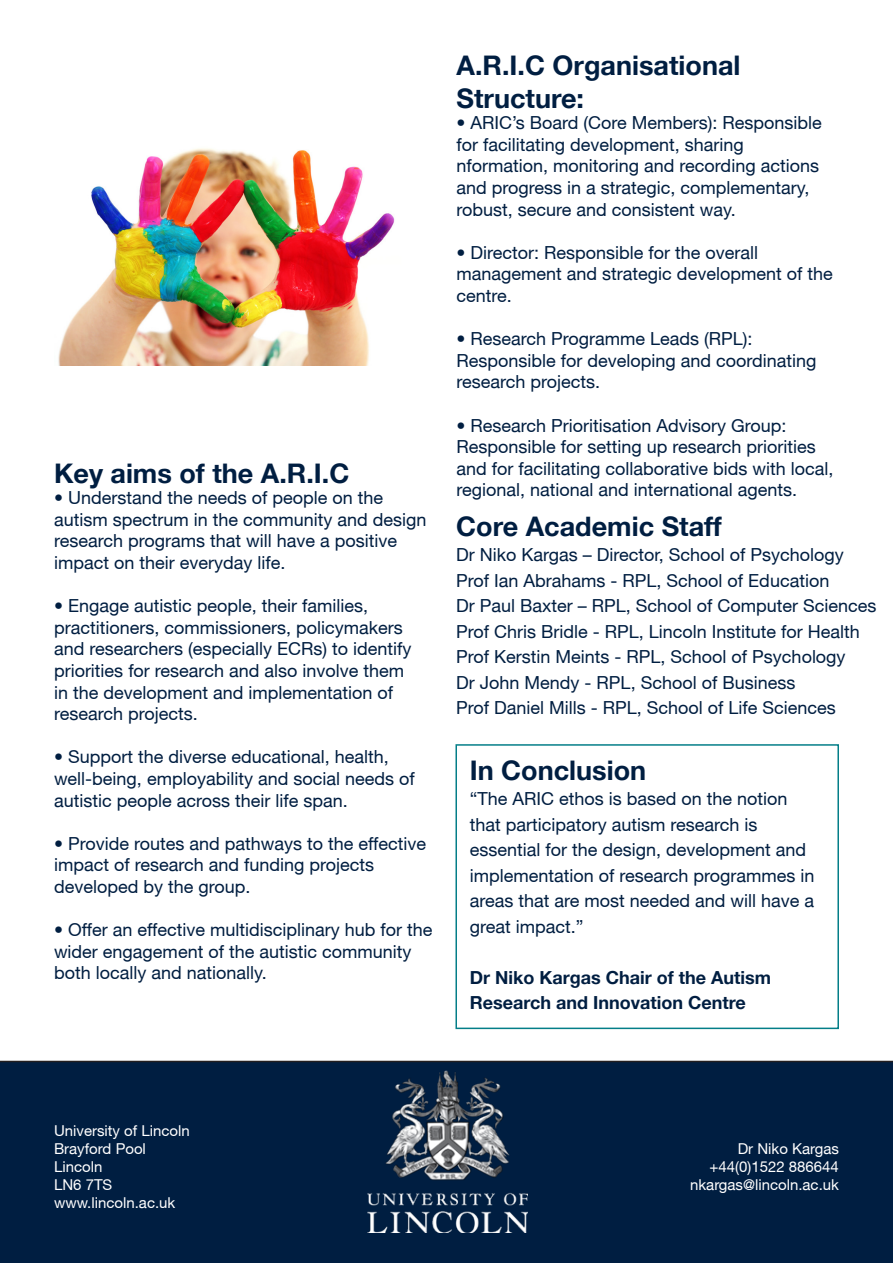
<style>
.page{position:relative;width:893px;height:1263px;background:#fff}
.page>*{position:absolute;margin:0;border:0;box-sizing:border-box;transform-origin:0 0}
.t1{font:700 27px/32.4px "Helvetica Neue";color:#001e41}
.t2{font:18px/21.6px "Helvetica Neue";color:#001e41}
.t3{font:700 18px "Helvetica Neue";color:#001e41}
.t4{font:15px "Helvetica Neue";color:#fff}
.s1{font-weight:700}
</style>
<div class="page">
<div style="left:0;top:1061px;width:893px;height:202px;background:#001e41"></div>
<img style="left:368px;top:1069px;width:159px;height:164px">
<img style="left:58px;top:148px;width:337px;height:217px">
<div style="left:455px;top:744px;width:384px;height:285px;border:2px solid #047e88"></div>
<p class="t1" style="left:54px;top:456px;width:297px">Key aims of the A.R.I.C</p>
<p class="t2" style="left:54px;top:487px;width:374px"><span class="s1">•</span> Understand the needs of people on the autism spectrum in the community and design research programs that will have a positive impact on their everyday life.</p>
<p class="t2" style="left:54px;top:595px;width:359px">• Engage autistic people, their families, practitioners, commissioners, policymakers and researchers (especially ECRs) to identify priorities for research and also involve them in the development and implementation of research projects.</p>
<p class="t2" style="left:54px;top:746px;width:362px">• Support the diverse educational, health, well-being, employability and social needs of autistic people across their life span.</p>
<p class="t2" style="left:54px;top:832px;width:374px">• Provide routes and pathways to the effective impact of research and funding projects developed by the group.</p>
<p class="t2" style="left:54px;top:919px;width:380px">• Offer an effective multidisciplinary hub for the wider engagement of the autistic community both locally and nationally.</p>
<p class="t1" style="left:457px;top:49px;width:285px">A.R.I.C Organisational<br>Structure:</p>
<p class="t2" style="left:457px;top:112px;width:367px">• ARIC’s Board (Core Members): Responsible for facilitating development, sharing nformation, monitoring and recording actions and progress in a strategic, complementary, robust, secure and consistent way.</p>
<p class="t2" style="left:457px;top:241px;width:378px">• Director: Responsible for the overall management and strategic development of the centre.</p>
<p class="t2" style="left:457px;top:328px;width:362px">• Research Programme Leads (RPL):<br>Responsible for developing and coordinating research projects.</p>
<p class="t2" style="left:457px;top:414px;width:378px">• Research Prioritisation Advisory Group:<br>Responsible for setting up research priorities and for facilitating collaborative bids with local, regional, national and international agents.</p>
<p class="t1" style="left:456px;top:509px;width:267px">Core Academic Staff</p>
<p class="t2" style="left:456px;top:544px;width:389px">Dr Niko Kargas – Director, School of Psychology</p>
<p class="t2" style="left:456px;top:569px;width:375px">Prof Ian Abrahams - RPL, School of Education</p>
<p class="t2" style="left:456px;top:595px;width:422px">Dr Paul Baxter – RPL, School of Computer Sciences</p>
<p class="t2" style="left:456px;top:620px;width:405px">Prof Chris Bridle - RPL, Lincoln Institute for Health</p>
<p class="t2" style="left:456px;top:646px;width:391px">Prof Kerstin Meints - RPL, School of Psychology</p>
<p class="t2" style="left:456px;top:671px;width:341px">Dr John Mendy - RPL, School of Business</p>
<p class="t2" style="left:456px;top:697px;width:381px">Prof Daniel Mills - RPL, School of Life Sciences</p>
<p class="t1" style="left:470px;top:753px;width:178px">In Conclusion</p>
<p class="t2" style="left:470px;top:786px;width:346px;line-height:25.5px">“The ARIC ethos is based on the notion that participatory autism research is essential for the design, development and implementation of research programmes in areas that are most needed and will have a great impact.”</p>
<p class="t3" style="left:470px;top:966px;width:303px">Dr Niko Kargas Chair of the Autism</p>
<p class="t3" style="left:470px;top:991px;width:277px">Research and Innovation Centre</p>
<p class="t4" style="left:54px;top:1121px;width:137px">University of Lincoln</p>
<p class="t4" style="left:54px;top:1139px;width:93px">Brayford Pool</p>
<p class="t4" style="left:54px;top:1157px;width:50px">Lincoln</p>
<p class="t4" style="left:54px;top:1175px;width:60px">LN6 7TS</p>
<p class="t4" style="left:54px;top:1193px;width:123px">www.lincoln.ac.uk</p>
<p class="t4" style="left:738px;top:1139px;width:103px">Dr Niko Kargas</p>
<p class="t4" style="left:710px;top:1157px;width:131px">+44(0)1522 886644</p>
<p class="t4" style="left:690px;top:1175px;width:150px">nkargas@lincoln.ac.uk</p>
</div>
